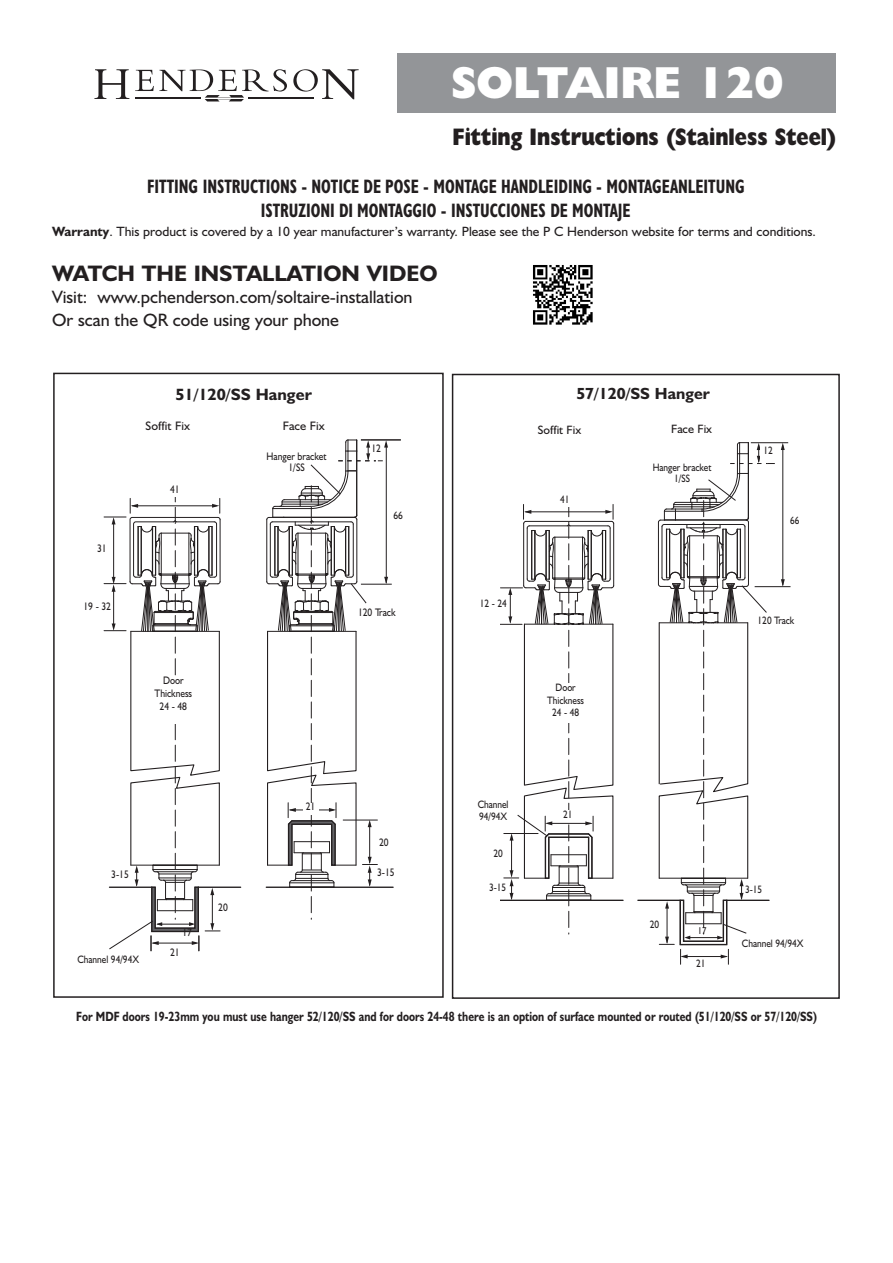
<style>
.page{position:relative;width:893px;height:1263px;background:#fff}
.page>*{position:absolute;margin:0;border:0;box-sizing:border-box;transform-origin:0 0}
.t1{font:800 45px "Humanist 521 BT";color:#fff}
.t2{font:800 24px "Humanist 521 BT";color:#231f20;scale:.85 1}
.t3{font:700 22.5px "Humanist 521 BT";color:#231f20}
.t4{font:700 condensed 19.5px/23.4px "Humanist 521 BT";color:#231f20;text-align:center;scale:.85 1}
.t5{font:18px/22.5px "Humanist 521 BT";color:#231f20}
.t6{font:700 16.5px "Humanist 521 BT";color:#231f20}
.t7{font:700 16.2px "Humanist 521 BT";color:#231f20}
.t8{font:700 13.5px "Humanist 521 BT";color:#231f20;scale:.8 1}
.t9{font:13.5px "Humanist 521 BT";color:#231f20}
.t10{font:12.3px "Humanist 521 BT";color:#231f20}
.t11{font:12.15px "Humanist 521 BT";color:#231f20}
.t12{font:10.95px/12.9px "Humanist 521 BT";color:#231f20;text-align:center;scale:.87 1}
.t13{font:10.8px/12.8px "Humanist 521 BT";color:#231f20;text-align:center;scale:.86 1}
.t14{font:9.9px "Humanist 521 BT";color:#231f20;scale:.86 1}
.s1{font-weight:700}
</style>
<div class="page">
<div style="left:397px;top:53px;width:439px;height:60px;background:#939598"></div>
<svg style="left:94px;top:69px;width:35px;height:30px"></svg>
<svg style="left:135px;top:69px;width:152px;height:32px"></svg>
<svg style="left:293px;top:69px;width:66px;height:30px"></svg>
<hr style="left:135px;top:98px;width:65px;height:1px;background:#231f20">
<hr style="left:248px;top:98px;width:66px;height:1px;background:#231f20">
<div style="left:53px;top:373px;width:391px;height:625px;border:2px solid #231f20"></div>
<div style="left:452px;top:374px;width:388px;height:625px;border:2px solid #231f20"></div>
<hr style="left:638px;top:900px;width:42px;height:1px;background:#231f20">
<hr style="left:500px;top:900px;width:123px;height:1px;background:#231f20">
<hr style="left:782px;top:446px;width:1px;height:139px;background:#231f20">
<svg style="left:781px;top:443px;width:4px;height:7px"></svg>
<svg style="left:781px;top:579px;width:4px;height:7px"></svg>
<hr style="left:755px;top:586px;width:35px;height:1px;background:#231f20">
<hr style="left:751px;top:442px;width:37px;height:1px;background:#231f20">
<hr style="left:198px;top:886px;width:43px;height:2px;background:#231f20">
<hr style="left:266px;top:886px;width:127px;height:2px;background:#231f20">
<hr style="left:361px;top:584px;width:31px;height:1px;background:#231f20">
<hr style="left:361px;top:440px;width:40px;height:1px;background:#231f20">
<svg style="left:500px;top:504px;width:114px;height:430px"></svg>
<svg style="left:658px;top:442px;width:117px;height:522px"></svg>
<svg style="left:104px;top:497px;width:117px;height:454px"></svg>
<img style="left:533px;top:265px;width:60px;height:60px">
<svg style="left:266px;top:439px;width:122px;height:480px"></svg>
<h1 class="t1" style="left:451px;top:67px;width:334px">SOLTAIRE 120</h1>
<h2 class="t2" style="left:453px;top:129px;width:453px">Fitting Instructions (Stainless Steel)</h2>
<h3 class="t4" style="left:147px;top:177px;width:704px">FITTING INSTRUCTIONS - NOTICE DE POSE - MONTAGE HANDLEIDING - MONTAGEANLEITUNG<br>ISTRUZIONI DI MONTAGGIO - INSTUCCIONES DE MONTAJE</h3>
<p class="t9" style="left:52px;top:226px;width:765px"><span class="s1">Warranty</span>. This product is covered by a 10 year manufacturer’s warranty. Please see the P C Henderson website for terms and conditions.</p>
<h3 class="t3" style="left:52px;top:266px;width:387px">WATCH THE INSTALLATION VIDEO</h3>
<h3 class="t5" style="left:52px;top:288px;width:362px">Visit: www.pchenderson.com/soltaire-installation<br>Or scan the QR code using your phone</h3>
<p class="t12" style="left:97px;top:543px;width:13px">31</p>
<p class="t12" style="left:83px;top:601px;width:33px">19 - 32</p>
<p class="t6" style="left:175px;top:388px;width:138px">51/120/SS Hanger</p>
<p class="t10" style="left:146px;top:421px;width:46px">Soffit Fix</p>
<p class="t10" style="left:283px;top:421px;width:43px">Face Fix</p>
<p class="t11" style="left:538px;top:425px;width:45px">Soffit Fix</p>
<p class="t11" style="left:671px;top:424px;width:42px">Face Fix</p>
<p class="t7" style="left:576px;top:388px;width:135px">57/120/SS Hanger</p>
<p class="t12" style="left:170px;top:484px;width:13px">41</p>
<p class="t12" style="left:267px;top:452px;width:70px;line-height:10.9px">Hanger bracket<br>1/SS</p>
<p class="t12" style="left:371px;top:443px;width:13px">12</p>
<p class="t12" style="left:394px;top:510px;width:13px">66</p>
<p class="t12" style="left:358px;top:607px;width:45px">120 Track</p>
<p class="t13" style="left:480px;top:598px;width:33px">12 - 24</p>
<p class="t13" style="left:560px;top:494px;width:12px">41</p>
<p class="t12" style="left:155px;top:675px;width:45px">Door<br>Thickness<br>24 - 48</p>
<p class="t13" style="left:547px;top:682px;width:44px">Door<br>Thickness<br>24 - 48</p>
<p class="t13" style="left:653px;top:463px;width:70px;line-height:10.8px">Hanger bracket<br>1/SS</p>
<p class="t13" style="left:763px;top:445px;width:12px">12</p>
<p class="t13" style="left:790px;top:515px;width:12px">66</p>
<p class="t13" style="left:758px;top:615px;width:44px">120 Track</p>
<p class="t12" style="left:111px;top:869px;width:22px">3-15</p>
<p class="t13" style="left:77px;top:954px;width:73px">Channel 94/94X</p>
<p class="t12" style="left:182px;top:927px;width:13px">17</p>
<p class="t12" style="left:170px;top:947px;width:13px">21</p>
<p class="t12" style="left:218px;top:902px;width:13px">20</p>
<p class="t12" style="left:306px;top:801px;width:13px">21</p>
<p class="t12" style="left:379px;top:837px;width:13px">20</p>
<p class="t12" style="left:377px;top:867px;width:22px">3-15</p>
<p class="t13" style="left:478px;top:799px;width:37px;line-height:12px;text-align:left">Channel<br>94/94X</p>
<p class="t13" style="left:494px;top:848px;width:12px">20</p>
<p class="t13" style="left:489px;top:882px;width:21px">3-15</p>
<p class="t13" style="left:563px;top:809px;width:12px">21</p>
<p class="t13" style="left:650px;top:919px;width:12px">20</p>
<p class="t14" style="left:698px;top:927px;width:12px">17</p>
<p class="t13" style="left:696px;top:958px;width:12px">21</p>
<p class="t13" style="left:745px;top:884px;width:21px">3-15</p>
<p class="t13" style="left:742px;top:938px;width:73px">Channel 94/94X</p>
<p class="t8" style="left:76px;top:1012px;width:928px">For MDF doors 19-23mm you must use hanger 52/120/SS and for doors 24-48 there is an option of surface mounted or routed (51/120/SS or 57/120/SS)</p>
</div>
